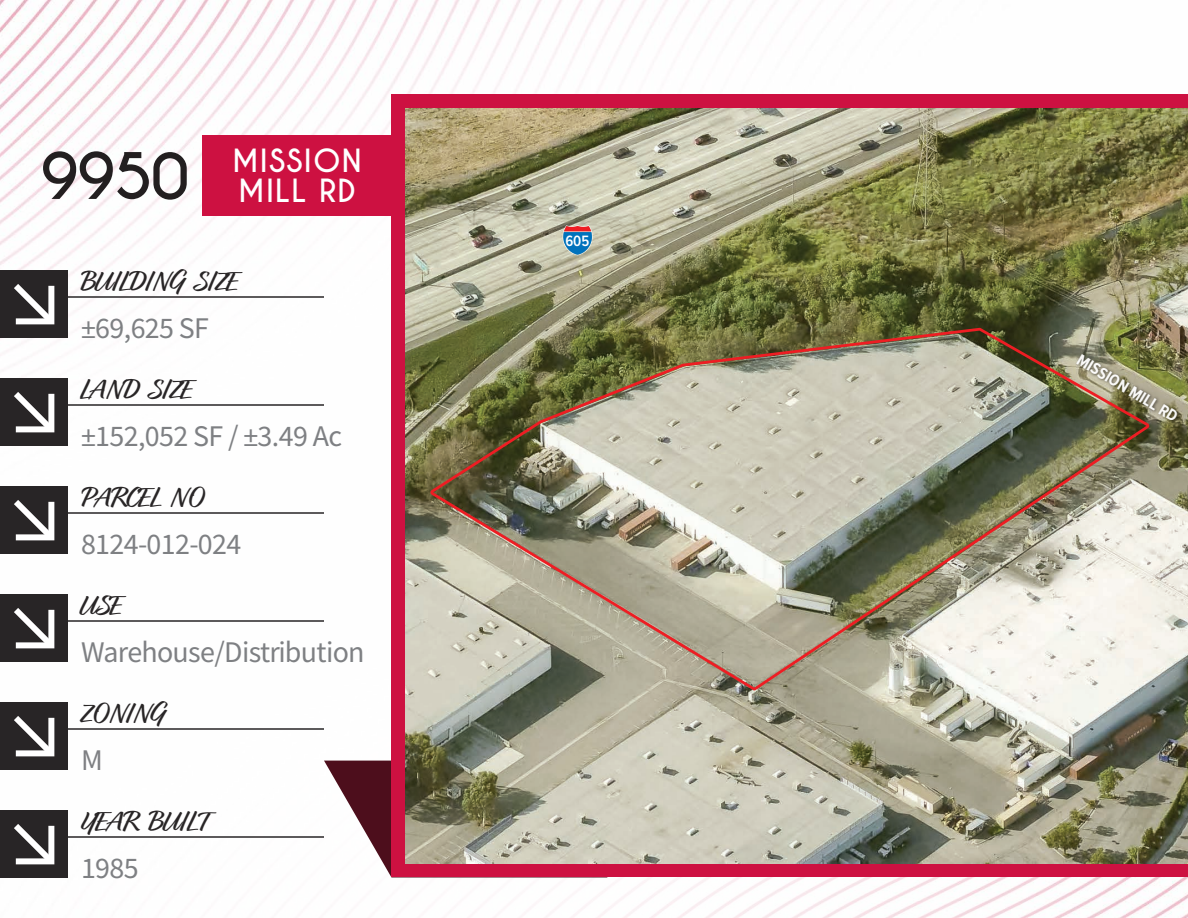
<style>
.page{position:relative;width:1188px;height:918px;background:#fff}
.page>*{position:absolute;margin:0;border:0;box-sizing:border-box;transform-origin:0 0}
.Side_Titles{font:700 60px "Caviar Dreams";color:#231f20}
.t1{font:30px "Source Sans Variable";letter-spacing:-.02em;color:#7e8083}
.t2{font:700 30px "Caviar Dreams";letter-spacing:.04em;color:#fff}
.t3{font:700 27px "Relation";letter-spacing:.08em;color:#282526}
.t4{font:700 16.65px "Proxima Nova Cond";color:#fff}
.t5{font:600 15.6px "Proxima Nova Cond";color:#fff}
</style>
<div class="page">
<img style="left:0;top:0;width:1188px;height:918px">
<svg style="left:324px;top:761px;width:68px;height:117px"></svg>
<div style="left:392px;top:94px;width:796px;height:784px;background:#cd1141"></div>
<img style="left:405px;top:108px;width:783px;height:756px">
<img style="left:1149px;top:348px;width:39px;height:328px">
<svg style="left:563px;top:225px;width:30px;height:30px"></svg>
<img style="left:430px;top:328px;width:719px;height:362px">
<hr style="left:54px;top:296px;width:270px;height:2px;background:#282526">
<div style="left:0;top:270px;width:68px;height:68px;background:#282526"></div>
<svg style="left:14px;top:284px;width:41px;height:41px"></svg>
<hr style="left:54px;top:404px;width:270px;height:2px;background:#282526">
<div style="left:0;top:378px;width:68px;height:68px;background:#282526"></div>
<svg style="left:14px;top:392px;width:41px;height:41px"></svg>
<hr style="left:54px;top:512px;width:270px;height:2px;background:#282526">
<div style="left:0;top:486px;width:68px;height:68px;background:#282526"></div>
<svg style="left:14px;top:500px;width:41px;height:41px"></svg>
<hr style="left:54px;top:620px;width:270px;height:2px;background:#282526">
<div style="left:0;top:594px;width:68px;height:68px;background:#282526"></div>
<svg style="left:14px;top:608px;width:41px;height:41px"></svg>
<hr style="left:54px;top:728px;width:270px;height:2px;background:#282526">
<div style="left:0;top:702px;width:68px;height:68px;background:#282526"></div>
<svg style="left:14px;top:716px;width:41px;height:41px"></svg>
<hr style="left:54px;top:836px;width:270px;height:2px;background:#282526">
<div style="left:0;top:810px;width:68px;height:68px;background:#282526"></div>
<svg style="left:14px;top:824px;width:41px;height:41px"></svg>
<div style="left:202px;top:135px;width:196px;height:81px;background:#cd1141"></div>
<p class="Side_Titles" style="left:40px;top:140px;width:150px">9950</p>
<p class="t2" style="left:232px;top:143px;width:131px">MISSION</p>
<p class="t2" style="left:238px;top:173px;width:119px">MILL RD</p>
<p class="t3" style="left:81px;top:265px;width:157px">BUILDING SIZE</p>
<p class="t1" style="left:81px;top:309px;width:130px">±69,625 SF</p>
<p class="t3" style="left:81px;top:373px;width:111px">LAND SIZE</p>
<p class="t1" style="left:81px;top:417px;width:263px">±152,052 SF / ±3.49 Ac</p>
<p class="t3" style="left:81px;top:481px;width:124px">PARCEL NO</p>
<p class="t1" style="left:81px;top:525px;width:162px">8124-012-024</p>
<p class="t3" style="left:81px;top:589px;width:41px">USE</p>
<p class="t1" style="left:81px;top:633px;width:285px">Warehouse/Distribution</p>
<p class="t3" style="left:81px;top:697px;width:84px">ZONING</p>
<p class="t1" style="left:81px;top:741px;width:23px">M</p>
<p class="t3" style="left:81px;top:805px;width:128px">YEAR BUILT</p>
<p class="t1" style="left:81px;top:849px;width:59px">1985</p>
<p class="t5" style="left:565px;top:230px;width:26px">605</p>
<p class="t4" style="left:1083px;top:350px;width:116px;rotate:31deg">MISSION MILL RD</p>
</div>
